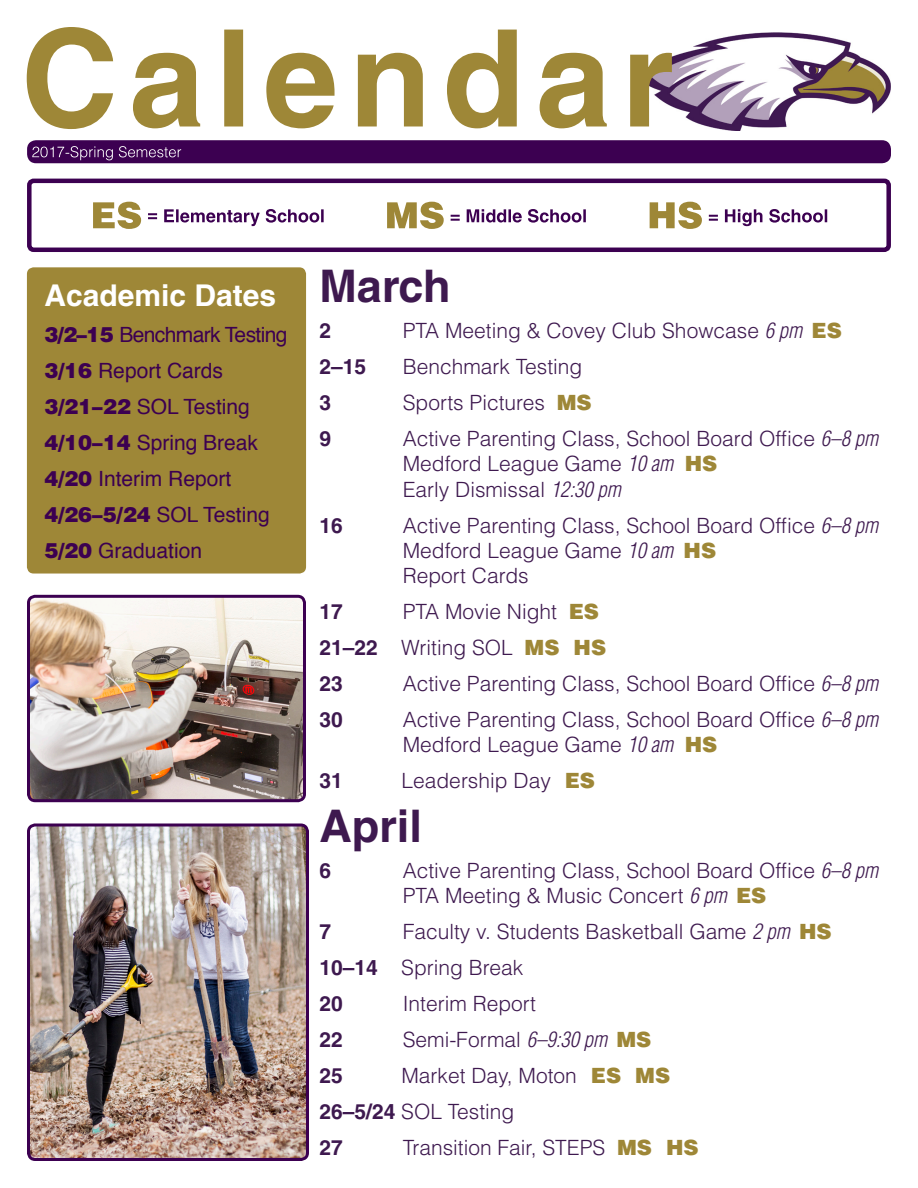
<style>
.page{position:relative;width:918px;height:1188px;background:#fff}
.page>*{position:absolute;margin:0;border:0;box-sizing:border-box;transform-origin:0 0}
.t1{font:700 45px "Helvetica";color:#3e194f}
.t2{font:700 30px "Helvetica";color:#fff}
.t3{font:300 21px "Helvetica";color:#3e194f}
.t4{font:21px "Helvetica";color:#3c0051}
.t5{font:700 21px "Helvetica";color:#3e194f}
.t6{font:21px "Helvetica";letter-spacing:-.03em;color:#3c0051}
.s1{font-weight:900}
.s2{font-style:italic;font-stretch:condensed}
.s3{font-weight:900;color:#9e8737}
.s4{font-weight:700}
</style>
<div class="page">
<svg style="left:709px;top:209px;width:118px;height:17px"></svg>
<svg style="left:650px;top:202px;width:52px;height:27px"></svg>
<svg style="left:451px;top:209px;width:135px;height:14px"></svg>
<svg style="left:387px;top:202px;width:57px;height:27px"></svg>
<svg style="left:148px;top:209px;width:176px;height:17px"></svg>
<svg style="left:93px;top:202px;width:48px;height:27px"></svg>
<div style="left:27px;top:179px;width:864px;height:73px;border:4px solid #3c0051;border-radius:5px"></div>
<div style="left:27px;top:267px;width:279px;height:307px;background:#9e8737;border-radius:7px"></div>
<img style="left:672px;top:32px;width:219px;height:99px">
<img style="left:28px;top:597px;width:276px;height:204px">
<div style="left:27px;top:595px;width:279px;height:207px;border:3px solid #3c0051;border-radius:7px"></div>
<div style="left:27px;top:140px;width:864px;height:23px;background:#3c0051;border-radius:9px"></div>
<svg style="left:32px;top:146px;width:149px;height:14px"></svg>
<svg style="left:27px;top:27px;width:645px;height:102px"></svg>
<img style="left:29px;top:825px;width:279px;height:335px">
<div style="left:27px;top:824px;width:282px;height:337px;border:3px solid #3c0051;border-radius:7px"></div>
<p class="t2" style="left:44px;top:277px;width:233px">Academic Dates</p>
<p class="t6" style="left:44px;top:318px;width:245px"><span class="s1">3/2–15</span> Benchmark Testing</p>
<p class="t4" style="left:44px;top:354px;width:180px"><span class="s1">3/16</span> Report Cards</p>
<p class="t4" style="left:44px;top:390px;width:207px"><span class="s1">3/21–22</span> SOL Testing</p>
<p class="t4" style="left:44px;top:426px;width:215px"><span class="s1">4/10–14</span> Spring Break</p>
<p class="t4" style="left:44px;top:462px;width:188px"><span class="s1">4/20</span> Interim Report</p>
<p class="t4" style="left:44px;top:498px;width:227px"><span class="s1">4/26–5/24</span> SOL Testing</p>
<p class="t4" style="left:44px;top:534px;width:159px"><span class="s1">5/20</span> Graduation</p>
<p class="t1" style="left:320px;top:259px;width:133px">March</p>
<p class="t5" style="left:320px;top:318px;width:13px">2</p>
<p class="t3" style="left:403px;top:318px;width:441px">PTA Meeting &amp; Covey Club Showcase <span class="s2">6 pm</span> <span class="s3">ES</span></p>
<p class="t5" style="left:320px;top:354px;width:48px">2–15</p>
<p class="t3" style="left:403px;top:354px;width:181px">Benchmark Testing</p>
<p class="t5" style="left:320px;top:390px;width:13px">3</p>
<p class="t3" style="left:403px;top:390px;width:191px">Sports Pictures <span class="s3">MS</span></p>
<p class="t5" style="left:320px;top:426px;width:13px">9</p>
<p class="t3" style="left:403px;top:426px;width:477px">Active Parenting Class, School Board Office <span class="s2">6–8 pm</span></p>
<p class="t3" style="left:403px;top:451px;width:316px">Medford League Game <span class="s2">10 am</span> <span class="s3">HS</span></p>
<p class="t3" style="left:403px;top:476px;width:220px">Early Dismissal <span class="s2">12:30 pm</span></p>
<p class="t5" style="left:320px;top:512px;width:25px">16</p>
<p class="t3" style="left:403px;top:512px;width:477px">Active Parenting Class, School Board Office <span class="s2">6–8 pm</span></p>
<p class="t3" style="left:403px;top:537px;width:315px">Medford League Game <span class="s2">10 am</span> <span class="s3">HS</span></p>
<p class="t3" style="left:403px;top:562px;width:128px">Report Cards</p>
<p class="t5" style="left:320px;top:599px;width:25px">17</p>
<p class="t3" style="left:403px;top:598px;width:198px">PTA Movie Night <span class="s3">ES</span></p>
<p class="t3" style="left:320px;top:634px;width:288px"><span class="s4">21–22</span> Writing SOL <span class="s3">MS HS</span></p>
<p class="t5" style="left:320px;top:671px;width:25px">23</p>
<p class="t3" style="left:403px;top:670px;width:477px">Active Parenting Class, School Board Office <span class="s2">6–8 pm</span></p>
<p class="t5" style="left:320px;top:707px;width:25px">30</p>
<p class="t3" style="left:403px;top:706px;width:477px">Active Parenting Class, School Board Office <span class="s2">6–8 pm</span></p>
<p class="t3" style="left:403px;top:732px;width:316px">Medford League Game <span class="s2">10 am</span> <span class="s3">HS</span></p>
<p class="t5" style="left:320px;top:768px;width:25px">31</p>
<p class="t3" style="left:401px;top:768px;width:195px">Leadership Day <span class="s3">ES</span></p>
<p class="t1" style="left:320px;top:799px;width:104px">April</p>
<p class="t5" style="left:320px;top:858px;width:13px">6</p>
<p class="t3" style="left:403px;top:858px;width:477px">Active Parenting Class, School Board Office <span class="s2">6–8 pm</span></p>
<p class="t3" style="left:403px;top:883px;width:365px">PTA Meeting &amp; Music Concert <span class="s2">6 pm</span> <span class="s3">ES</span></p>
<p class="t5" style="left:320px;top:919px;width:13px">7</p>
<p class="t3" style="left:403px;top:919px;width:431px">Faculty v. Students Basketball Game <span class="s2">2 pm</span> <span class="s3">HS</span></p>
<p class="t3" style="left:320px;top:955px;width:205px"><span class="s4">10–14</span> Spring Break</p>
<p class="t5" style="left:320px;top:991px;width:25px">20</p>
<p class="t3" style="left:403px;top:991px;width:135px">Interim Report</p>
<p class="t5" style="left:320px;top:1027px;width:25px">22</p>
<p class="t3" style="left:403px;top:1027px;width:250px">Semi-Formal <span class="s2">6–9:30 pm</span> <span class="s3">MS</span></p>
<p class="t5" style="left:320px;top:1063px;width:25px">25</p>
<p class="t3" style="left:401px;top:1063px;width:270px">Market Day, Moton <span class="s3">ES MS</span></p>
<p class="t3" style="left:320px;top:1099px;width:196px"><span class="s4">26–5/24</span> SOL Testing</p>
<p class="t5" style="left:320px;top:1135px;width:25px">27</p>
<p class="t3" style="left:403px;top:1135px;width:298px">Transition Fair, STEPS <span class="s3">MS HS</span></p>
</div>
